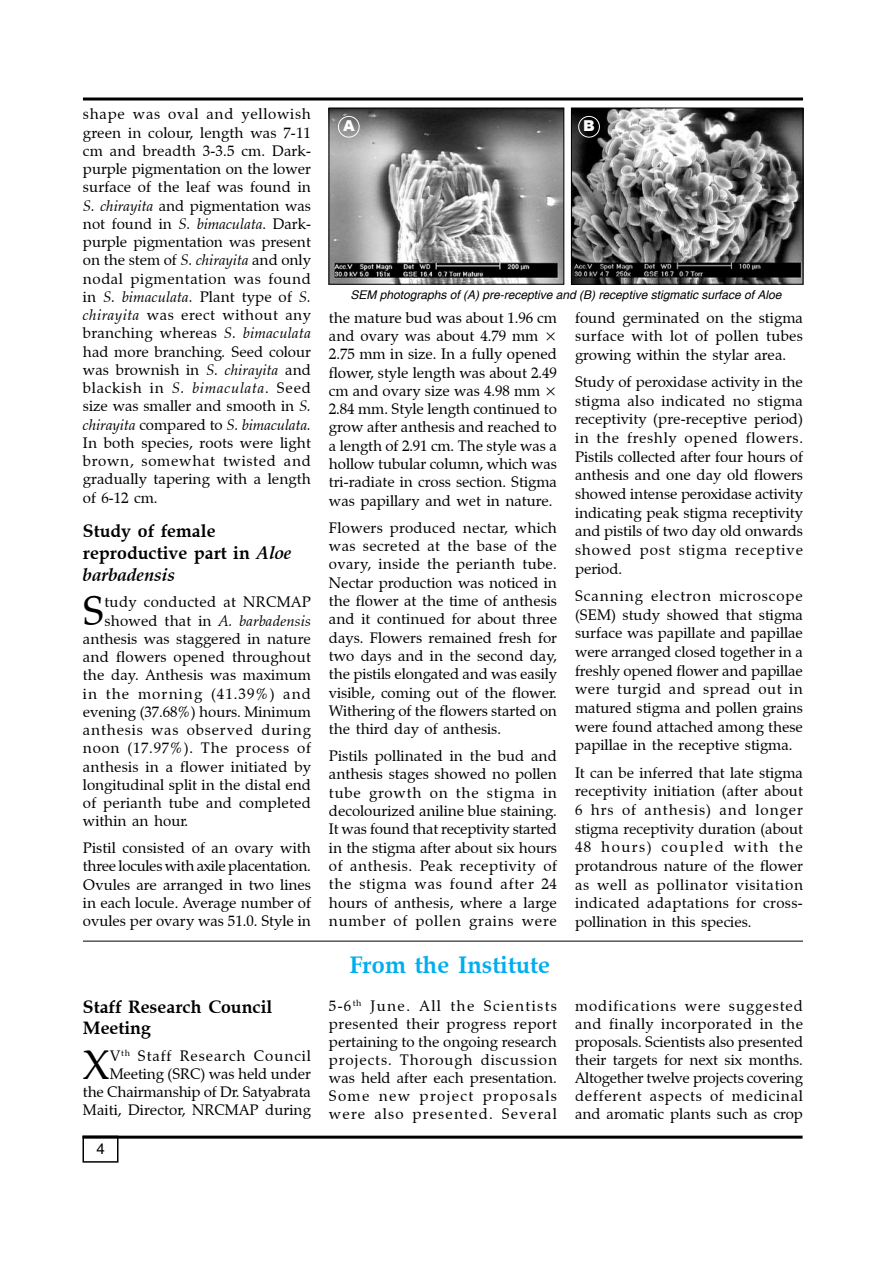
<style>
.page{position:relative;width:893px;height:1263px;background:#fff}
.page>*{position:absolute;margin:0;border:0;box-sizing:border-box;transform-origin:0 0}
.t1{font:40.65px "Zapf Calligraphic 801 BT";color:#000}
.t2{font:700 24px "Zapf Calligraphic 801 BT";color:#00aeef}
.t3{font:700 18px/21.9px "Zapf Calligraphic 801 BT";color:#000}
.t4{font:15px/18.3px "Zapf Calligraphic 801 BT";letter-spacing:.005em;color:#000;text-align:justify}
.t5{font:italic 15px "Zapf Calligraphic 801 BT";letter-spacing:.015em;color:#000}
.t6{font:15px "Zapf Calligraphic 801 BT";letter-spacing:.055em;color:#000}
.t7{font:15px "Zapf Calligraphic 801 BT";letter-spacing:.05em;color:#000}
.t8{font:15px "Zapf Calligraphic 801 BT";letter-spacing:.07em;color:#000}
.t9{font:900 15px "Arial";color:#fff}
.t10{font:15px "Helvetica";color:#000}
.t11{font:italic 12px "Helvetica";color:#000}
.s1{font-style:italic}
.s2{font-style:normal}
</style>
<div class="page">
<hr style="left:83px;top:98px;width:720px;height:2px;background:#000">
<hr style="left:82px;top:1136px;width:720px;height:3px;background:#000">
<div style="left:82px;top:1136px;width:36px;height:27px;border:2px solid #000"></div>
<img style="left:331px;top:110px;width:231px;height:173px">
<div style="left:329px;top:108px;width:235px;height:177px;border:1px solid #000"></div>
<img style="left:573px;top:110px;width:228px;height:173px">
<div style="left:571px;top:108px;width:232px;height:177px;border:1px solid #000"></div>
<div style="left:338px;top:116px;width:22px;height:21px;border:1px solid #fff;border-radius:50%"></div>
<div style="left:578px;top:116px;width:22px;height:21px;border:1px solid #fff;border-radius:50%"></div>
<hr style="left:83px;top:941px;width:720px;height:1px;background:#000">
<p class="t4" style="left:83px;top:105px;width:230px">shape was oval and yellowish green in colour, length was 7-11 cm and breadth 3-3.5 cm. Dark&shy;purple pigmentation on the lower surface of the leaf was found in <span class="s1">S. chirayita</span> and pigmentation was not found in <span class="s1">S. bimaculata</span>. Dark&shy;purple pigmentation was present on the stem of <span class="s1">S. chirayita</span> and only nodal pigmentation was found in <span class="s1">S. bimaculata.</span> Plant type of <span class="s1">S. chirayita</span> was erect without any branching whereas <span class="s1">S. bimaculata </span>had more branching<span class="s1">.</span> Seed colour was brownish in <span class="s1">S. chirayita</span> and blackish in <span class="s1">S. bimaculata</span>. Seed size was smaller and smooth in <span class="s1">S. chirayita</span> compared to <span class="s1">S. bimaculata.<br></span>In both species, roots were light brown, somewhat twisted and gradually tapering with a length of 6-12 cm.</p>
<p class="t3" style="left:83px;top:520px;width:210px">Study of female reproductive part in <span class="s1">Aloe barbadensis</span></p>
<h1 class="t1" style="left:83px;top:586px;width:23px">S</h1>
<p class="t4" style="left:104px;top:593px;width:208px">tudy conducted at NRCMAP</p>
<p class="t5" style="left:104px;top:611px;width:208px"><span class="s2">showed that in</span> A. barbadensis</p>
<p class="t4" style="left:83px;top:630px;width:229px">anthesis was staggered in nature</p>
<p class="t4" style="left:83px;top:648px;width:229px">and flowers opened throughout</p>
<p class="t4" style="left:83px;top:666px;width:230px">the day. Anthesis was maximum</p>
<p class="t8" style="left:83px;top:684px;width:230px">in the morning (41.39%) and</p>
<p class="t4" style="left:83px;top:703px;width:230px">evening (37.68%) hours. Minimum</p>
<p class="t6" style="left:83px;top:721px;width:229px">anthesis was observed during</p>
<p class="t7" style="left:83px;top:739px;width:230px">noon (17.97%). The process of</p>
<p class="t4" style="left:83px;top:757px;width:229px">anthesis in a flower initiated by</p>
<p class="t4" style="left:83px;top:775px;width:229px">longitudinal split in the distal end</p>
<p class="t4" style="left:83px;top:794px;width:229px">of perianth tube and completed</p>
<p class="t4" style="left:83px;top:812px;width:107px">within an hour.</p>
<p class="t4" style="left:83px;top:839px;width:230px">Pistil consisted of an ovary with three locules with axile placentation.<br>Ovules are arranged in two lines in each locule. Average number of ovules per ovary was 51.0. Style in</p>
<p class="t3" style="left:83px;top:996px;width:191px">Staff Research Council<br>Meeting</p>
<h1 class="t1" style="left:83px;top:1040px;width:28px">X</h1>
<p class="t4" style="left:83px;top:1047px;width:230px;text-align:right">V<sup>th</sup> Staff Research Council<br>Meeting (SRC) was held under<br>the Chairmanship of Dr. Satyabrata<br>Maiti, Director, NRCMAP during</p>
<p class="t10" style="left:96px;top:1140px;width:10px">4</p>
<p class="t9" style="left:343px;top:115px;width:13px">A</p>
<p class="t9" style="left:583px;top:115px;width:13px">B</p>
<p class="t11" style="left:351px;top:288px;width:432px">SEM photographs of (A) pre-receptive and (B) receptive stigmatic surface of Aloe</p>
<p class="t4" style="left:329px;top:308px;width:230px">the mature bud was about 1.96 cm and ovary was about 4.79 mm × 2.75 mm in size. In a fully opened flower, style length was about 2.49 cm and ovary size was 4.98 mm × 2.84 mm. Style length continued to grow after anthesis and reached to a length of 2.91 cm. The style was a hollow tubular column, which was tri-radiate in cross section. Stigma was papillary and wet in nature.</p>
<p class="t4" style="left:329px;top:518px;width:230px">Flowers produced nectar, which was secreted at the base of the ovary, inside the perianth tube.<br>Nectar production was noticed in the flower at the time of anthesis and it continued for about three days. Flowers remained fresh for two days and in the second day, the pistils elongated and was easily visible, coming out of the flower.<br>Withering of the flowers started on the third day of anthesis.</p>
<p class="t4" style="left:329px;top:747px;width:230px">Pistils pollinated in the bud and anthesis stages showed no pollen tube growth on the stigma in decolourized aniline blue staining.<br>It was found that receptivity started in the stigma after about six hours of anthesis. Peak receptivity of the stigma was found after 24 hours of anthesis, where a large number of pollen grains were</p>
<h2 class="t2" style="left:350px;top:950px;width:202px">From the Institute</h2>
<p class="t4" style="left:575px;top:308px;width:230px">found germinated on the stigma surface with lot of pollen tubes growing within the stylar area.</p>
<p class="t4" style="left:575px;top:373px;width:230px">Study of peroxidase activity in the stigma also indicated no stigma receptivity (pre-receptive period) in the freshly opened flowers.<br>Pistils collected after four hours of anthesis and one day old flowers showed intense peroxidase activity indicating peak stigma receptivity and pistils of two day old onwards showed post stigma receptive period.</p>
<p class="t4" style="left:575px;top:586px;width:230px">Scanning electron microscope (SEM) study showed that stigma surface was papillate and papillae were arranged closed together in a freshly opened flower and papillae were turgid and spread out in matured stigma and pollen grains were found attached among these papillae in the receptive stigma.</p>
<p class="t4" style="left:575px;top:763px;width:230px;line-height:18.8px">It can be inferred that late stigma receptivity initiation (after about 6 hrs of anthesis) and longer stigma receptivity duration (about 48 hours) coupled with the protandrous nature of the flower as well as pollinator visitation indicated adaptations for cross&shy;pollination in this species.</p>
<p class="t4" style="left:329px;top:996px;width:230px">5-6<sup>th</sup> June. All the Scientists presented their progress report pertaining to the ongoing research projects. Thorough discussion was held after each presentation.<br>Some new project proposals were also presented. Several</p>
<p class="t4" style="left:575px;top:996px;width:230px">modifications were suggested and finally incorporated in the proposals. Scientists also presented their targets for next six months.<br>Altogether twelve projects covering defferent aspects of medicinal and aromatic plants such as crop</p>
</div>
